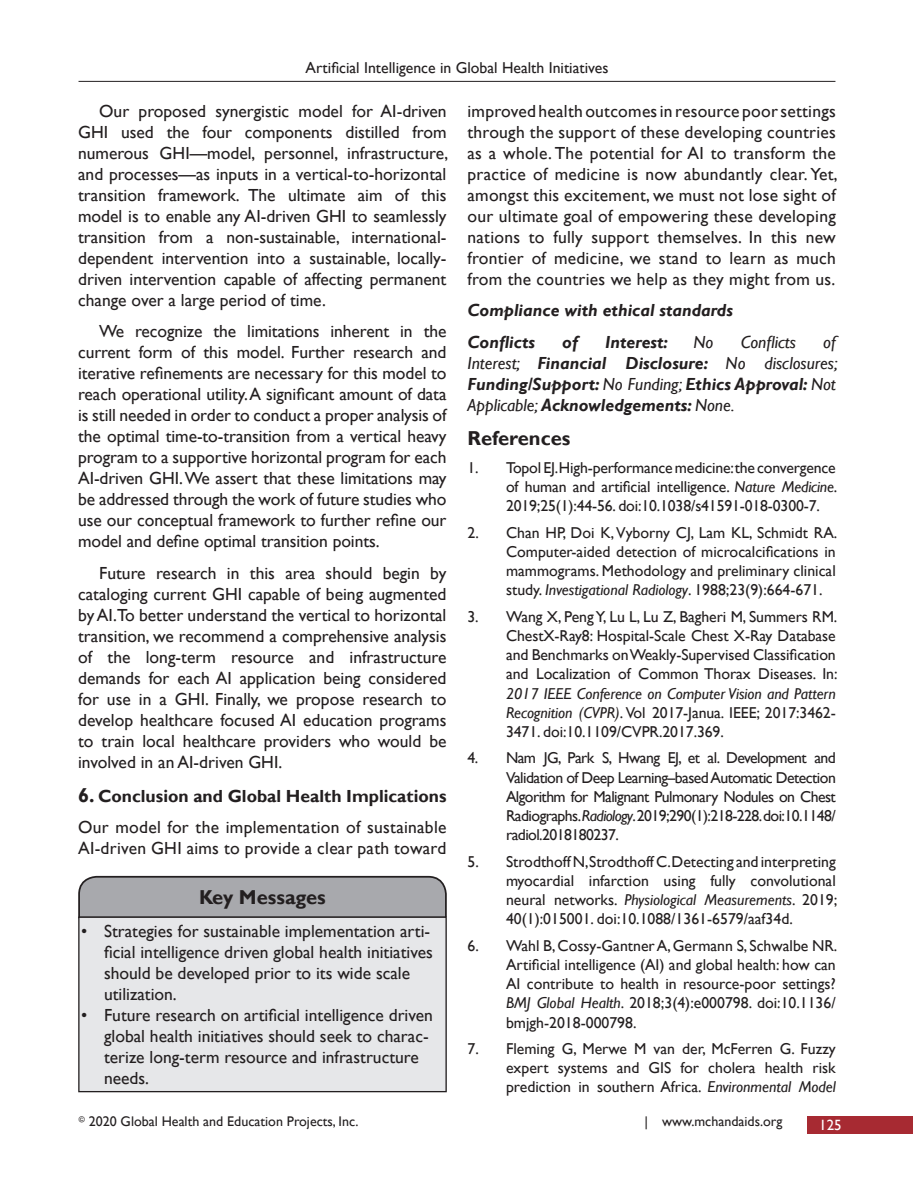
<style>
.page{position:relative;width:914px;height:1197px;background:#fff}
.page>*{position:absolute;margin:0;border:0;box-sizing:border-box;transform-origin:0 0}
.t1{font:700 20.12px "Gill Sans";color:#231f20}
.TX{font:17.5px/21px "Gill Sans";color:#231f20;text-align:justify}
.TX_no_indent{font:17.5px/21px "Gill Sans";letter-spacing:.015em;color:#231f20}
.KM_Text{font:17.5px/21px "Gill Sans";color:#231f20}
.TX_no_indent-2{font:italic 700 17.5px/21px "Gill Sans";color:#231f20;text-align:justify}
.t2{font:700 17.5px "Gill Sans";color:#231f20}
.TX_no_indent-3{font:italic 17.5px "Gill Sans";color:#231f20}
.REF{font:15.75px/19.2px "Gill Sans";color:#231f20;text-align:justify}
.t3{font:14.88px "Gill Sans";color:#fff}
.t4{font:14px "Gill Sans";color:#231f20}
.s1{font-size:20.12px}
.s2{font-weight:400}
.s3{font-style:italic}
</style>
<div class="page">
<hr style="left:78px;top:81px;width:757px;height:1px;background:#231f20">
<div style="left:807px;top:1117px;width:105px;height:17px;background:#a72a32"></div>
<svg style="left:78px;top:875px;width:369px;height:42px;background:#a2a3a6"></svg>
<div style="left:79px;top:917px;width:367px;height:175px;background:#e6e7e9"></div>
<div style="left:78px;top:917px;width:369px;height:175px;border:1px solid #231f20"></div>
<p class="REF" style="left:305px;top:58px;width:304px">Artificial Intelligence in Global Health Initiatives</p>
<p class="TX" style="left:78px;top:101px;width:371px;text-indent:21px">Our proposed synergistic model for AI-driven GHI used the four components distilled from numerous GHI—model, personnel, infrastructure, and processes—as inputs in a vertical-to-horizontal transition framework. The ultimate aim of this model is to enable any AI-driven GHI to seamlessly transition from a non-sustainable, international&shy;dependent intervention into a sustainable, locally&shy;driven intervention capable of affecting permanent change over a large period of time.</p>
<p class="TX" style="left:78px;top:321px;width:370px;text-indent:21px">We recognize the limitations inherent in the current form of this model. Further research and iterative refinements are necessary for this model to reach operational utility. A significant amount of data is still needed in order to conduct a proper analysis of the optimal time-to-transition from a vertical heavy program to a supportive horizontal program for each AI-driven GHI. We assert that these limitations may be addressed through the work of future studies who use our conceptual framework to further refine our model and define optimal transition points.</p>
<p class="TX" style="left:78px;top:563px;width:370px;text-indent:21px">Future research in this area should begin by cataloging current GHI capable of being augmented by AI.To better understand the vertical to horizontal transition, we recommend a comprehensive analysis of the long-term resource and infrastructure demands for each AI application being considered for use in a GHI. Finally, we propose research to develop healthcare focused AI education programs to train local healthcare providers who would be involved in an AI-driven GHI.</p>
<h2 class="t2" style="left:78px;top:785px;width:370px"><span class="s1">6.</span> Conclusion and Global Health Implications</h2>
<p class="TX_no_indent" style="left:78px;top:817px;width:370px">Our model for the implementation of sustainable<br>AI-driven GHI aims to provide a clear path toward</p>
<p class="t1" style="left:199px;top:885px;width:128px">Key Messages</p>
<p class="KM_Text" style="left:104px;top:921px;width:330px;text-indent:-23px">• Strategies for sustainable implementation arti&shy;ficial intelligence driven global health initiatives should be developed prior to its wide scale utilization.</p>
<p class="KM_Text" style="left:104px;top:1005px;width:330px;text-indent:-23px">• Future research on artificial intelligence driven global health initiatives should seek to charac&shy;terize long-term resource and infrastructure needs.</p>
<p class="TX_no_indent" style="left:467px;top:101px;width:371px;text-align:justify">improved health outcomes in resource poor settings through the support of these developing countries as a whole. The potential for AI to transform the practice of medicine is now abundantly clear. Yet, amongst this excitement, we must not lose sight of our ultimate goal of empowering these developing nations to fully support themselves. In this new frontier of medicine, we stand to learn as much from the countries we help as they might from us.</p>
<h2 class="TX_no_indent-2" style="left:467px;top:300px;width:267px">Compliance with ethical standards</h2>
<p class="TX_no_indent-2" style="left:467px;top:332px;width:69px">Conflicts</p>
<p class="TX_no_indent-2" style="left:562px;top:332px;width:17px">of</p>
<p class="TX_no_indent-2" style="left:605px;top:332px;width:64px">Interest:</p>
<p class="TX_no_indent-3" style="left:693px;top:332px;width:21px">No</p>
<p class="TX_no_indent-3" style="left:740px;top:332px;width:57px">Conflicts</p>
<p class="TX_no_indent-2" style="left:467px;top:332px;width:371px;text-indent:356px"><span class="s2">of Interest;</span> Financial Disclosure: <span class="s2">No disclosures; </span>Funding/Support: <span class="s2">No Funding;</span> Ethics Approval: <span class="s2">Not Applicable;</span> Acknowledgements: <span class="s2">None.</span></p>
<h1 class="t1" style="left:467px;top:426px;width:104px">References</h1>
<p class="REF" style="left:506px;top:458px;width:333px;text-indent:-38px">1. Topol EJ.High-performance medicine:the convergence of human and artificial intelligence. <span class="s3">Nature Medicine</span>.<br>2019;25(1):44-56. doi:10.1038/s41591-018-0300-7.</p>
<p class="REF" style="left:506px;top:523px;width:333px;text-indent:-38px">2. Chan HP, Doi K, Vyborny CJ, Lam KL, Schmidt RA.<br>Computer-aided detection of microcalcifications in mammograms. Methodology and preliminary clinical study. <span class="s3">Investigational Radiology</span>. 1988;23(9):664-671.</p>
<p class="REF" style="left:506px;top:607px;width:333px;text-indent:-38px">3. Wang X, Peng Y, Lu L, Lu Z, Bagheri M, Summers RM.<br>ChestX-Ray8: Hospital-Scale Chest X-Ray Database and Benchmarks on Weakly-Supervised Classification and Localization of Common Thorax Diseases. In:<br><span class="s3">2017 IEEE Conference on Computer Vision and Pattern Recognition (CVPR)</span>. Vol 2017-Janua. IEEE; 2017:3462- 3471. doi:10.1109/CVPR.2017.369.</p>
<p class="REF" style="left:506px;top:749px;width:331px;text-indent:-38px">4. Nam JG, Park S, Hwang EJ, et al. Development and Validation of Deep Learning–based Automatic Detection Algorithm for Malignant Pulmonary Nodules on Chest Radiographs.<span class="s3">Radiology</span>.2019;290(1):218-228.doi:10.1148/ radiol.2018180237.</p>
<p class="REF" style="left:506px;top:852px;width:333px;text-indent:-38px">5. Strodthoff N,Strodthoff C.Detecting and interpreting myocardial infarction using fully convolutional neural networks. <span class="s3">Physiological Measurements</span>. 2019; 40(1):015001. doi:10.1088/1361-6579/aaf34d.</p>
<p class="REF" style="left:506px;top:936px;width:333px;text-indent:-38px">6. Wahl B, Cossy-Gantner A, Germann S, Schwalbe NR.<br>Artificial intelligence (AI) and global health: how can AI contribute to health in resource-poor settings?<br><span class="s3">BMJ Global Health</span>. 2018;3(4):e000798. doi:10.1136/ bmjgh-2018-000798.</p>
<p class="REF" style="left:506px;top:1039px;width:331px;text-indent:-38px">7. Fleming G, Merwe M van der, McFerren G. Fuzzy expert systems and GIS for cholera health risk prediction in southern Africa. <span class="s3">Environmental Model</span></p>
<p class="t4" style="left:79px;top:1114px;width:281px"><sup>©</sup> 2020 Global Health and Education Projects, Inc.</p>
<p class="t4" style="left:644px;top:1114px;width:140px">| www.mchandaids.org</p>
<p class="t3" style="left:819px;top:1117px;width:24px">125</p>
</div>
